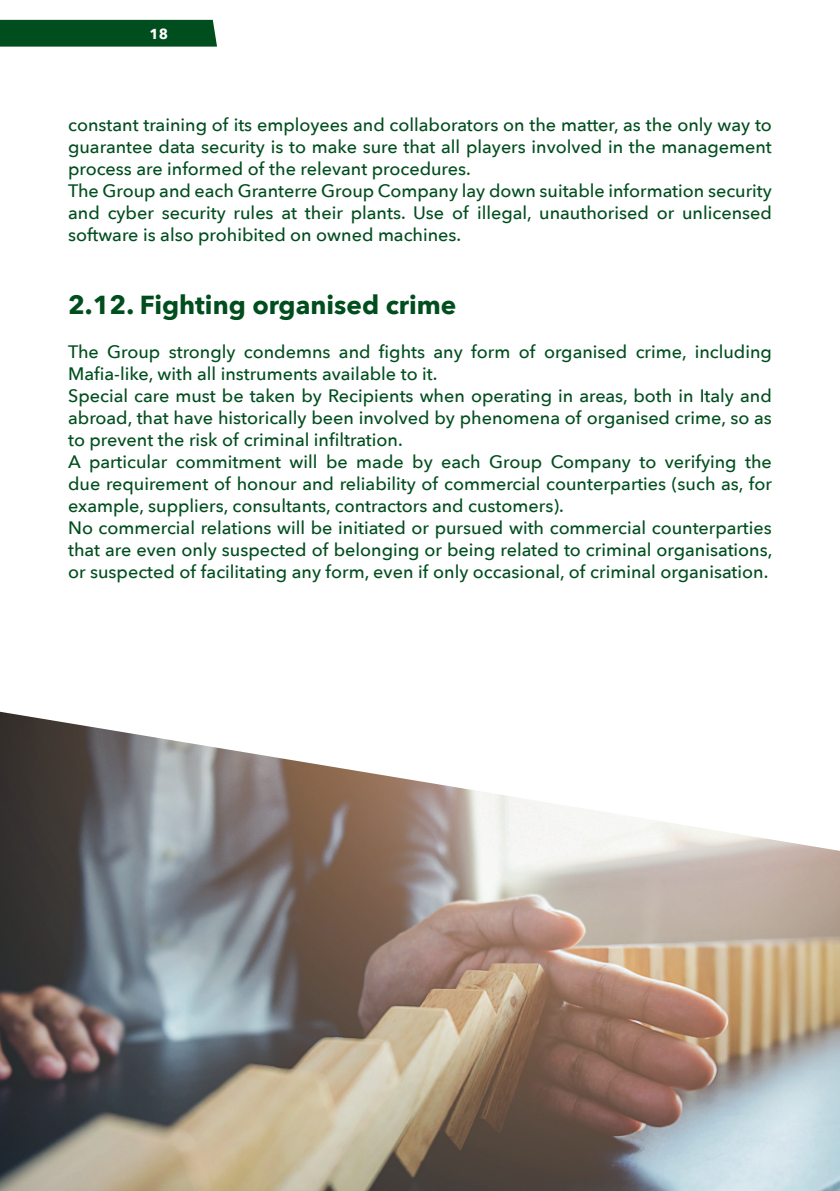
<style>
.page{position:relative;width:840px;height:1191px;background:#fff}
.page>*{position:absolute;margin:0;border:0;box-sizing:border-box;transform-origin:0 0}
.t1{font:700 26px "Avenir Next";color:#004e1e}
.t2{font:500 18px/22px "Avenir Next";color:#004e1e}
.t3{font:700 14.4px "Avenir Next";color:#fff}
</style>
<div class="page">
<div style="left:0;top:20px;width:217px;height:27px;background:#004e1e"></div>
<img style="left:0;top:711px;width:839px;height:480px">
<p class="t3" style="left:149px;top:22px;width:20px">18</p>
<p class="t2" style="left:68px;top:114px;width:705px">constant training of its employees and collaborators on the matter, as the only way to guarantee data security is to make sure that all players involved in the management process are informed of the relevant procedures.<br>The Group and each Granterre Group Company lay down suitable information security and cyber security rules at their plants. Use of illegal, unauthorised or unlicensed software is also prohibited on owned machines.</p>
<h1 class="t1" style="left:68px;top:282px;width:389px">2.12. Fighting organised crime</h1>
<p class="t2" style="left:68px;top:340px;width:705px">The Group strongly condemns and fights any form of organised crime, including Mafia-like, with all instruments available to it.<br>Special care must be taken by Recipients when operating in areas, both in Italy and abroad, that have historically been involved by phenomena of organised crime, so as to prevent the risk of criminal infiltration.<br>A particular commitment will be made by each Group Company to verifying the due requirement of honour and reliability of commercial counterparties (such as, for example, suppliers, consultants, contractors and customers).<br>No commercial relations will be initiated or pursued with commercial counterparties that are even only suspected of belonging or being related to criminal organisations, or suspected of facilitating any form, even if only occasional, of criminal organisation.</p>
</div>
